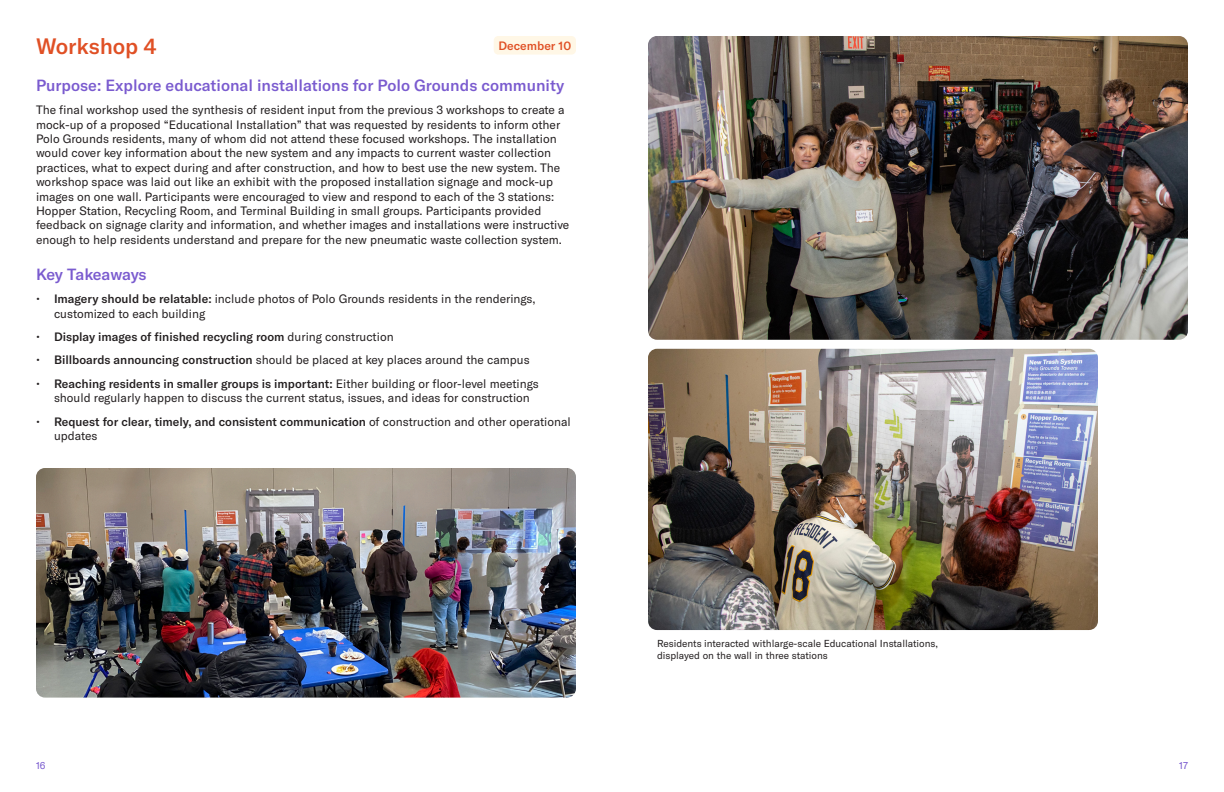
<style>
.page{position:relative;width:1224px;height:792px;background:#fff}
.page>*{position:absolute;margin:0;border:0;box-sizing:border-box;transform-origin:0 0}
.Subheading{font:500 22px "GT America";color:#e05025}
.Subheading-2{font:500 16px "GT America";color:#7a5bcf}
.Body{font:12px/14.4px "GT America";color:#231f20}
.t1{font:500 12px/14.4px "GT America";color:#231f20}
.Body-2{font:500 12px "GT America";color:#e05025}
.Body-3{font:10px/12px "GT America";color:#231f20}
.t2{font:10px "GT America";color:#7a5bcf}
.s1{font-weight:500}
.s2{font-weight:400}
</style>
<div class="page">
<img style="left:36px;top:468px;width:540px;height:230px">
<img style="left:648px;top:36px;width:540px;height:304px">
<div style="left:494px;top:36px;width:82px;height:19px;background:#fff7e6;border-radius:4px"></div>
<img style="left:648px;top:349px;width:450px;height:281px">
<p class="Subheading" style="left:36px;top:33px;width:122px">Workshop 4</p>
<p class="Subheading-2" style="left:36px;top:75px;width:530px">Purpose: Explore educational installations for Polo Grounds community</p>
<p class="Body" style="left:36px;top:103px;width:535px">The final workshop used the synthesis of resident input from the previous 3 workshops to create a mock-up of a proposed “Educational Installation” that was requested by residents to inform other Polo Grounds residents, many of whom did not attend these focused workshops. The installation would cover key information about the new system and any impacts to current waster collection practices, what to expect during and after construction, and how to best use the new system. The workshop space was laid out like an exhibit with the proposed installation signage and mock-up images on one wall. Participants were encouraged to view and respond to each of the 3 stations:<br>Hopper Station, Recycling Room, and Terminal Building in small groups. Participants provided feedback on signage clarity and information, and whether images and installations were instructive enough to help residents understand and prepare for the new pneumatic waste collection system.</p>
<p class="Subheading-2" style="left:36px;top:264px;width:112px">Key Takeaways</p>
<p class="Body" style="left:54px;top:292px;width:483px;text-indent:-18px">• <span class="s1">Imagery should be relatable:</span> include photos of Polo Grounds residents in the renderings, customized to each building</p>
<p class="t1" style="left:36px;top:329px;width:359px"><span class="s2">•</span> Display images of finished recycling room <span class="s2">during construction</span></p>
<p class="Body" style="left:36px;top:353px;width:495px">• <span class="s1">Billboards announcing construction</span> should be placed at key places around the campus</p>
<p class="Body" style="left:54px;top:376px;width:486px;text-indent:-18px">• <span class="s1">Reaching residents in smaller groups is important:</span> Either building or floor-level meetings should regularly happen to discuss the current status, issues, and ideas for construction</p>
<p class="t1" style="left:54px;top:414px;width:518px;text-indent:-18px"><span class="s2">•</span> Request for clear, timely, and consistent communication <span class="s2">of construction and other operational updates</span></p>
<p class="Body-2" style="left:498px;top:39px;width:74px">December 10</p>
<p class="Body-3" style="left:657px;top:638px;width:283px">Residents interacted withlarge-scale Educational Installations, displayed on the wall in three stations</p>
<p class="t2" style="left:36px;top:760px;width:11px">16</p>
<p class="t2" style="left:1179px;top:760px;width:10px">17</p>
</div>
